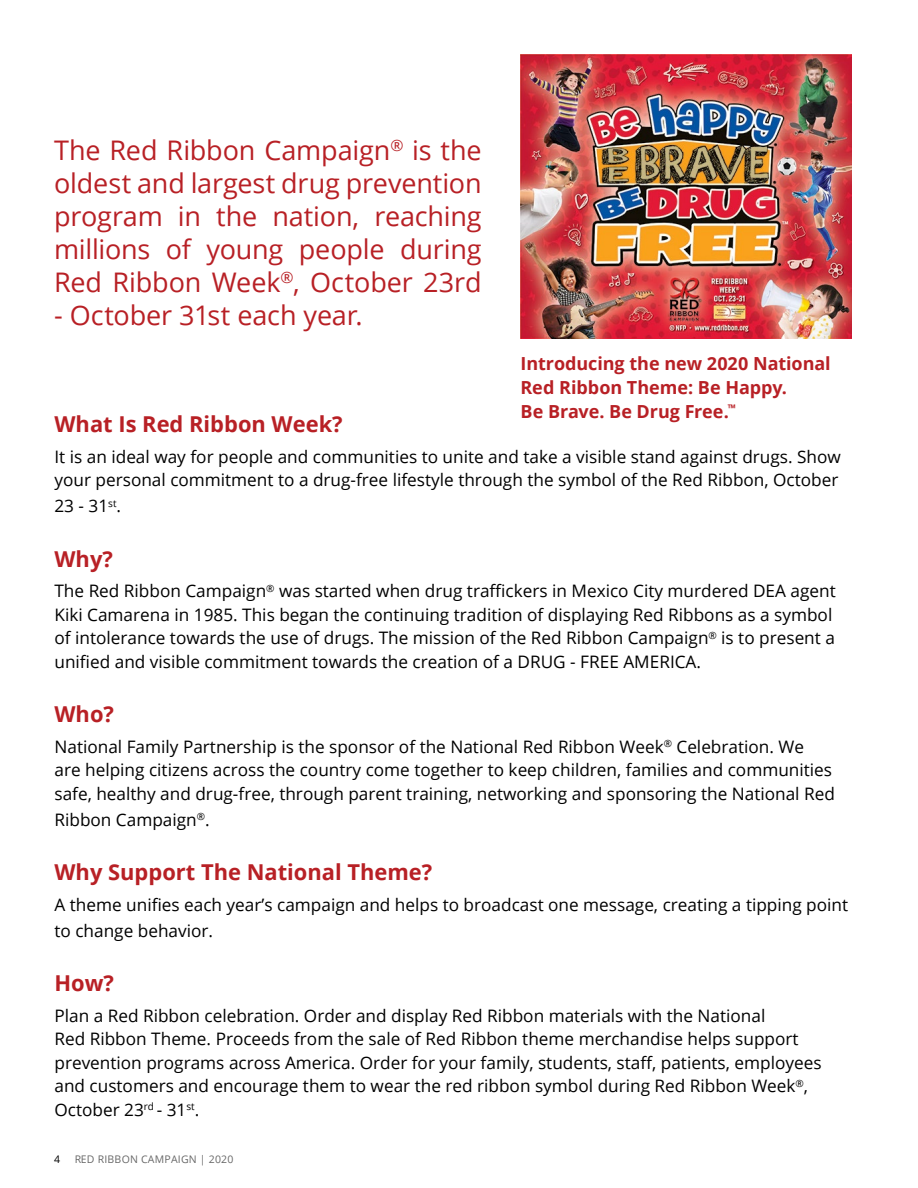
<style>
.page{position:relative;width:918px;height:1188px;background:#fff}
.page>*{position:absolute;margin:0;border:0;box-sizing:border-box;transform-origin:0 0}
.t1{font:27px/33px "Open Sans";letter-spacing:-.005em;color:#b82025;text-align:justify}
.t2{font:700 21.9px "Open Sans";color:#b82025}
.t3{font:700 18px/24px "Open Sans";letter-spacing:-.005em;color:#b82025}
.t4{font:17.25px/23.4px "Open Sans";color:#000}
.t5{font:10.5px "Open Sans";letter-spacing:.02em;color:#000}
</style>
<div class="page">
<img style="left:521px;top:54px;width:331px;height:284px">
<h1 class="t1" style="left:54px;top:133px;width:429px">The Red Ribbon Campaign<sup>®</sup> is the oldest and largest drug prevention program in the nation, reaching millions of young people during Red Ribbon Week<sup>®</sup>, October 23rd</h1>
<h1 class="t1" style="left:54px;top:298px;width:310px">- October 31st each year.</h1>
<p class="t3" style="left:521px;top:351px;width:312px">Introducing the new 2020 National<br>Red Ribbon Theme: Be Happy.<br>Be Brave. Be Drug Free.<sup>™</sup></p>
<p class="t2" style="left:54px;top:409px;width:290px">What Is Red Ribbon Week?</p>
<p class="t4" style="left:54px;top:444px;width:788px">It is an ideal way for people and communities to unite and take a visible stand against drugs. Show your personal commitment to a drug-free lifestyle through the symbol of the Red Ribbon, October</p>
<p class="t4" style="left:54px;top:494px;width:68px">23 - 31<sup>st</sup>.</p>
<p class="t2" style="left:54px;top:543px;width:60px">Why?</p>
<p class="t4" style="left:54px;top:579px;width:783px">The Red Ribbon Campaign<sup>®</sup> was started when drug traffickers in Mexico City murdered DEA agent Kiki Camarena in 1985. This began the continuing tradition of displaying Red Ribbons as a symbol of intolerance towards the use of drugs. The mission of the Red Ribbon Campaign<sup>®</sup> is to present a unified and visible commitment towards the creation of a DRUG - FREE AMERICA.</p>
<p class="t2" style="left:54px;top:699px;width:61px">Who?</p>
<p class="t4" style="left:54px;top:734px;width:782px">National Family Partnership is the sponsor of the National Red Ribbon Week<sup>®</sup> Celebration. We<br>are helping citizens across the country come together to keep children, families and communities safe, healthy and drug-free, through parent training, networking and sponsoring the National Red</p>
<p class="t4" style="left:54px;top:807px;width:157px">Ribbon Campaign<sup>®</sup>.</p>
<p class="t2" style="left:54px;top:857px;width:379px">Why Support The National Theme?</p>
<p class="t4" style="left:54px;top:891px;width:795px;line-height:26.2px">A theme unifies each year’s campaign and helps to broadcast one message, creating a tipping point to change behavior.</p>
<p class="t2" style="left:54px;top:968px;width:61px">How?</p>
<p class="t4" style="left:54px;top:1003px;width:769px">Plan a Red Ribbon celebration. Order and display Red Ribbon materials with the National<br>Red Ribbon Theme. Proceeds from the sale of Red Ribbon theme merchandise helps support prevention programs across America. Order for your family, students, staff, patients, employees and customers and encourage them to wear the red ribbon symbol during Red Ribbon Week<sup>®</sup>, October 23<sup>rd</sup> - 31<sup>st</sup>.</p>
<p class="t5" style="left:54px;top:1152px;width:8px">4</p>
<p class="t5" style="left:74px;top:1152px;width:161px">RED RIBBON CAMPAIGN | 2020</p>
</div>
